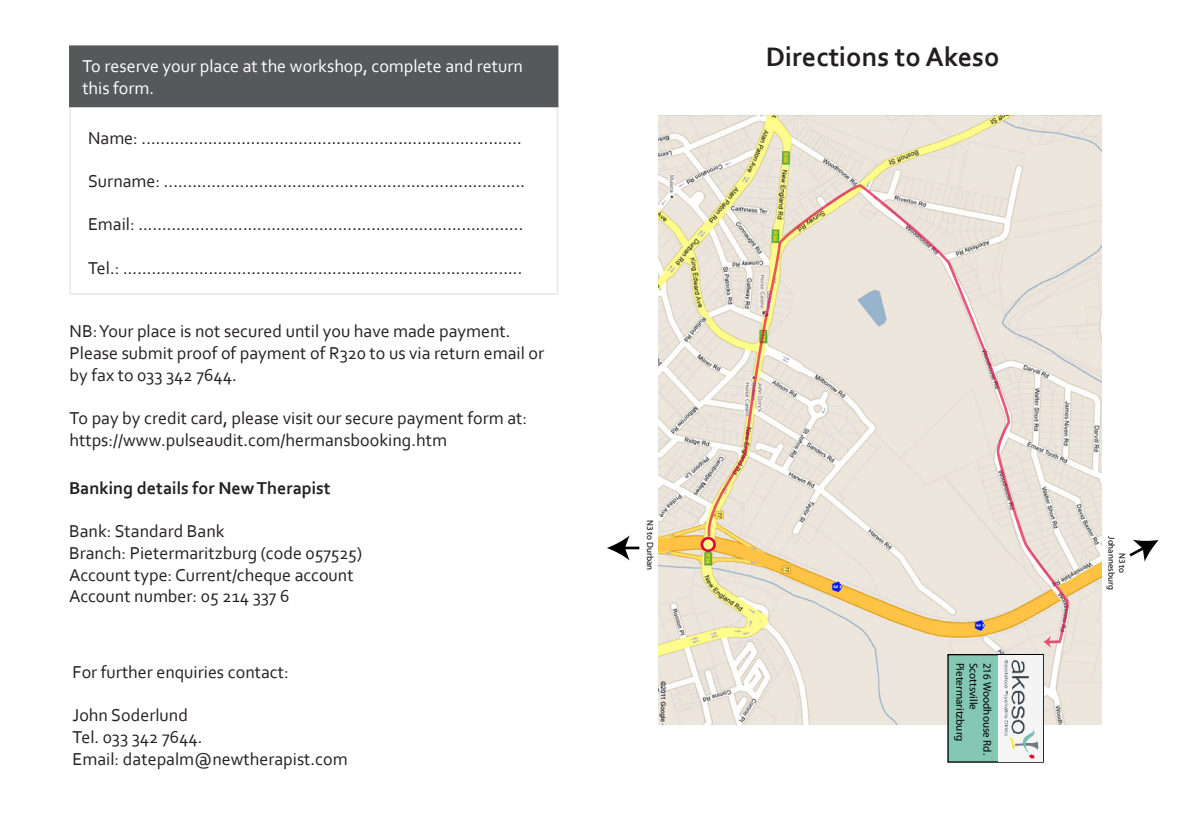
<style>
.page{position:relative;width:1191px;height:840px;background:#fff}
.page>*{position:absolute;margin:0;border:0;box-sizing:border-box;transform-origin:0 0}
.Story_body_No_Indent{font:700 28px "Corbel";color:#231f20}
.Story_body_flush_lef{font:18px/21.6px "Corbel";color:#231f20}
.Story_body_No_Indent-2{font:18px "Corbel";color:#231f20}
.Story_body_flush_lef-2{font:18px/21.6px "Corbel";color:#fff}
.Story_body_No_Indent-3{font:700 18px "Corbel";color:#231f20}
.t1{font:11.2px "Myriad Pro";color:#000}
.t2{font:9px/10.8px "Myriad Pro";color:#000;text-align:center}
</style>
<div class="page">
<img style="left:658px;top:115px;width:443px;height:609px">
<div style="left:948px;top:654px;width:95px;height:107px;background:#84c8b4"></div>
<div style="left:947px;top:653px;width:96px;height:109px;border:1px solid #000"></div>
<hr style="left:623px;top:546px;width:16px;height:3px;background:#000">
<svg style="left:607px;top:536px;width:22px;height:24px"></svg>
<svg style="left:1129px;top:539px;width:29px;height:22px"></svg>
<svg style="left:707px;top:184px;width:361px;height:460px;background:#e9e0d1"></svg>
<svg style="left:1043px;top:635px;width:7px;height:12px"></svg>
<img style="left:998px;top:655px;width:44px;height:105px">
<div style="left:700px;top:536px;width:16px;height:15px;border:3px solid #de0541;border-radius:50%"></div>
<div style="left:69px;top:106px;width:489px;height:189px;border:2px solid #ececee"></div>
<div style="left:70px;top:46px;width:487px;height:60px;background:#57585a"></div>
<div style="left:69px;top:45px;width:489px;height:62px;border:2px solid #57585a"></div>
<p class="Story_body_flush_lef-2" style="left:82px;top:55px;width:442px">To reserve your place at the workshop, complete and return this form.</p>
<p class="Story_body_flush_lef" style="left:88px;top:127px;width:435px">Name: ................................................................................</p>
<p class="Story_body_flush_lef" style="left:88px;top:170px;width:438px">Surname: ............................................................................</p>
<p class="Story_body_flush_lef" style="left:88px;top:213px;width:437px">Email: .................................................................................</p>
<p class="Story_body_flush_lef" style="left:88px;top:256px;width:436px">Tel.: ....................................................................................</p>
<p class="Story_body_flush_lef" style="left:70px;top:320px;width:476px">NB: Your place is not secured until you have made payment.<br>Please submit proof of payment of R320 to us via return email or by fax to 033 342 7644.</p>
<p class="Story_body_flush_lef" style="left:70px;top:406px;width:459px">To pay by credit card, please visit our secure payment form at: https://www.pulseaudit.com/hermansbooking.htm</p>
<p class="Story_body_No_Indent-3" style="left:69px;top:476px;width:263px">Banking details for New Therapist</p>
<p class="Story_body_No_Indent-2" style="left:69px;top:520px;width:157px">Bank: Standard Bank</p>
<p class="Story_body_No_Indent-2" style="left:69px;top:541px;width:295px">Branch: Pietermaritzburg (code 057525)</p>
<p class="Story_body_No_Indent-2" style="left:69px;top:563px;width:286px">Account type: Current/cheque account</p>
<p class="Story_body_No_Indent-2" style="left:69px;top:584px;width:222px">Account number: 05 214 337 6</p>
<p class="Story_body_flush_lef" style="left:73px;top:660px;width:218px">For further enquiries contact:</p>
<p class="Story_body_flush_lef" style="left:73px;top:703px;width:117px">John Soderlund</p>
<p class="Story_body_flush_lef" style="left:73px;top:725px;width:131px">Tel. 033 342 7644.</p>
<p class="Story_body_flush_lef" style="left:73px;top:747px;width:277px">Email: datepalm@newtherapist.com</p>
<p class="t2" style="left:656px;top:519px;width:52px;rotate:90deg">N3 to Durban</p>
<p class="Story_body_No_Indent" style="left:766px;top:40px;width:235px">Directions to Akeso</p>
<p class="t1" style="left:967px;top:662px;width:80px;rotate:90deg">Pietermaritzburg</p>
<p class="t1" style="left:980px;top:662px;width:49px;rotate:90deg">Scottsville</p>
<p class="t1" style="left:994px;top:662px;width:94px;rotate:90deg">216 Woodhouse Rd.</p>
<p class="t2" style="left:1127px;top:536px;width:55px;rotate:90deg">N3 to<br>Johannesburg</p>
</div>
